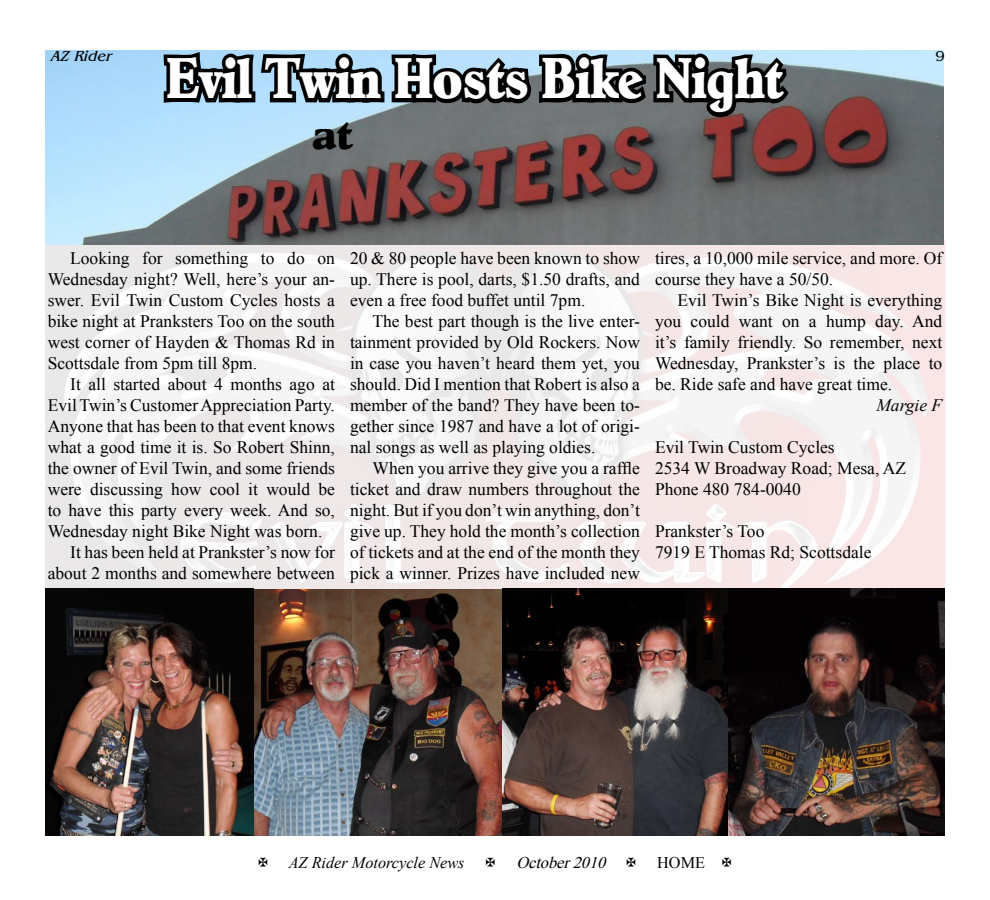
<style>
.page{position:relative;width:990px;height:900px;background:#fff}
.page>*{position:absolute;margin:0;border:0;box-sizing:border-box;transform-origin:0 0}
.t1{font:56.62px "Old Century";color:#fff;scale:.86 1}
.t2{font:42.75px "Old Century";color:#000}
.t3{font:17.5px/21px "Times New Roman";color:#000;text-align:justify}
.t4{font:italic 17.5px "Times New Roman";color:#000}
.t5{font:italic 16.25px "Times New Roman";color:#000}
.t6{font:italic 16.25px "Times New Roman";color:#000}
.t7{font:16.25px "Times New Roman";color:#000}
.t8{font:italic 15px "Benguiat";color:#000}
.t9{font:15px "Benguiat";color:#000}
</style>
<div class="page">
<img style="left:45px;top:241px;width:900px;height:348px">
<img style="left:45px;top:51px;width:899px;height:193px">
<img style="left:728px;top:589px;width:217px;height:246px">
<img style="left:45px;top:589px;width:457px;height:246px">
<img style="left:502px;top:589px;width:226px;height:246px">
<svg style="left:160px;top:50px;width:634px;height:73px"></svg>
<p class="t8" style="left:50px;top:48px;width:67px">AZ Rider</p>
<p class="t9" style="left:935px;top:48px;width:11px">9</p>
<p class="t1" style="left:167px;top:45px;width:718px">Evil Twin Hosts Bike Night</p>
<p class="t2" style="left:312px;top:108px;width:42px">at</p>
<p class="t3" style="left:48px;top:248px;width:289px;text-indent:22px">Looking for something to do on Wednesday night? Well, here’s your an&shy;swer. Evil Twin Custom Cycles hosts a bike night at Pranksters Too on the south west corner of Hayden &amp; Thomas Rd in Scottsdale from 5pm till 8pm.</p>
<p class="t3" style="left:48px;top:374px;width:289px;text-indent:23px">It all started about 4 months ago at Evil Twin’s Customer Appreciation Party.<br>Anyone that has been to that event knows what a good time it is. So Robert Shinn, the owner of Evil Twin, and some friends were discussing how cool it would be to have this party every week. And so, Wednesday night Bike Night was born.</p>
<p class="t3" style="left:48px;top:542px;width:289px;text-align:right">It has been held at Prankster’s now for about 2 months and somewhere between</p>
<p class="t3" style="left:350px;top:248px;width:291px">20 &amp; 80 people have been known to show up. There is pool, darts, $1.50 drafts, and even a free food buffet until 7pm.</p>
<p class="t3" style="left:350px;top:311px;width:292px;text-indent:23px">The best part though is the live enter&shy;tainment provided by Old Rockers. Now in case you haven’t heard them yet, you should. Did I mention that Robert is also a member of the band? They have been to&shy;gether since 1987 and have a lot of origi&shy;nal songs as well as playing oldies.</p>
<p class="t3" style="left:350px;top:458px;width:292px;text-indent:23px">When you arrive they give you a raffle ticket and draw numbers throughout the night. But if you don’t win anything, don’t give up. They hold the month’s collection of tickets and at the end of the month they pick a winner. Prizes have included new</p>
<p class="t3" style="left:655px;top:248px;width:289px">tires, a 10,000 mile service, and more. Of course they have a 50/50.</p>
<p class="t3" style="left:655px;top:290px;width:289px;text-indent:23px">Evil Twin’s Bike Night is everything you could want on a hump day. And it’s family friendly. So remember, next Wednesday, Prankster’s is the place to be. Ride safe and have great time.</p>
<p class="t4" style="left:876px;top:394px;width:67px">Margie F</p>
<p class="t3" style="left:655px;top:437px;width:181px">Evil Twin Custom Cycles</p>
<p class="t3" style="left:655px;top:458px;width:253px">2534 W Broadway Road; Mesa, AZ</p>
<p class="t3" style="left:655px;top:479px;width:147px">Phone 480 784-0040</p>
<p class="t3" style="left:655px;top:521px;width:111px">Prankster’s Too</p>
<p class="t3" style="left:655px;top:542px;width:218px">7919 E Thomas Rd; Scottsdale</p>
<p class="t5" style="left:289px;top:851px;width:177px">AZ Rider Motorcycle News</p>
<p class="t6" style="left:516px;top:851px;width:96px">October2010</p>
<p class="t7" style="left:657px;top:851px;width:49px">HOME</p>
</div>
